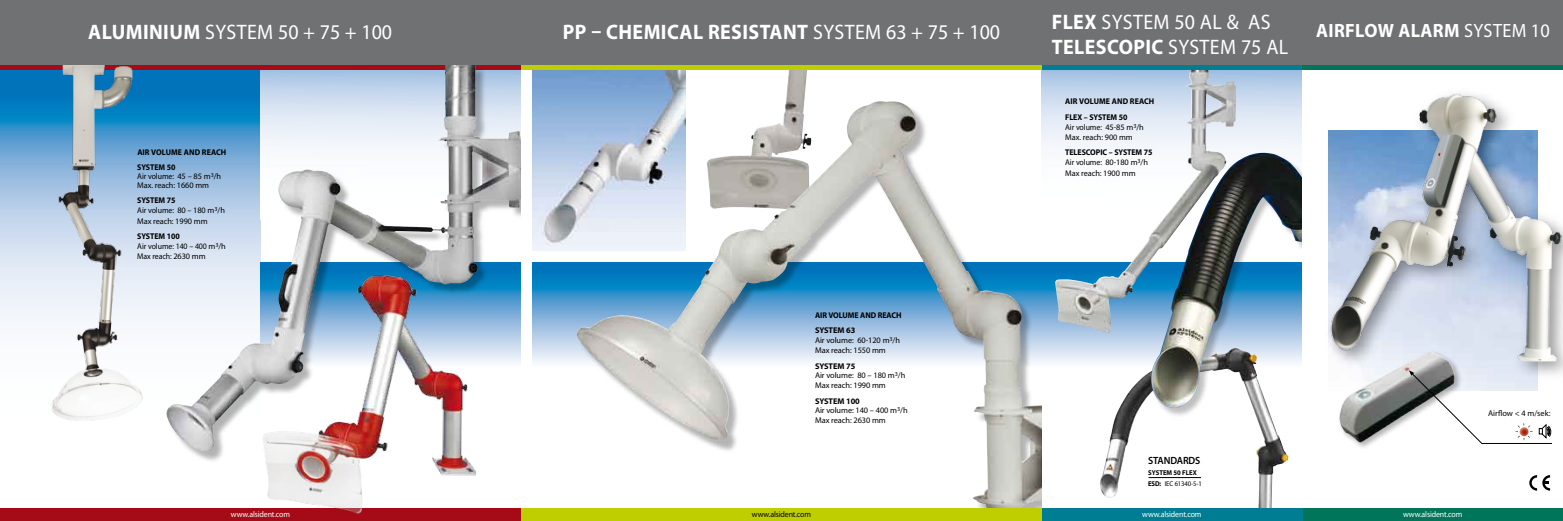
<style>
.page{position:relative;width:1563px;height:521px;background:#fff}
.page>*{position:absolute;margin:0;border:0;box-sizing:border-box;transform-origin:0 0}
.t1{font:21px/25.2px "Myriad Pro";color:#fff;scale:.95 1}
.t2{font:700 21px "Myriad Pro";letter-spacing:.02em;color:#fff;scale:.95 1}
.t3{font:700 19.25px "Myriad Pro";letter-spacing:.02em;color:#fff;scale:.95 1}
.t4{font:600 10.5px "Myriad Pro";letter-spacing:-.015em;color:#000;scale:.95 1}
.t5{font:8.31px/9.6px "Myriad Pro";letter-spacing:-.01em;color:#000;scale:.95 1}
.t6{font:8.31px/9.6px "Myriad Pro";letter-spacing:-.01em;color:#000}
.t7{font:700 8.31px/15.8px "Myriad Pro";letter-spacing:-.01em;color:#000;scale:.95 1}
.t8{font:8.31px "Myriad Pro";letter-spacing:-.015em;color:#fff;scale:.95 1}
.t9{font:700 7px/11.2px "Myriad Pro";letter-spacing:.005em;color:#000;scale:.95 1}
.s1{font-weight:400}
.s2{font-weight:700}
</style>
<div class="page">
<svg style="left:1042px;top:70px;width:260px;height:82px"></svg>
<img style="left:533px;top:70px;width:153px;height:180px">
<div style="left:1042px;top:59px;width:260px;height:11px;background:#007d92"></div>
<div style="left:521px;top:58px;width:521px;height:12px;background:#bfce00"></div>
<div style="left:0;top:0;width:1563px;height:65px;background:#707173"></div>
<div style="left:1302px;top:508px;width:261px;height:13px;background:#00755a"></div>
<svg style="left:1529px;top:475px;width:21px;height:16px"></svg>
<svg style="left:533px;top:262px;width:617px;height:101px;background:#8ab6d4"></svg>
<img style="left:1100px;top:448px;width:189px;height:60px">
<img style="left:1190px;top:70px;width:46px;height:57px">
<div style="left:0;top:508px;width:521px;height:13px;background:#a40b16"></div>
<img style="left:0;top:65px;width:167px;height:356px">
<div style="left:577px;top:101px;width:477px;height:419px;background:#000;opacity:.3"></div>
<img style="left:1021px;top:385px;width:21px;height:123px">
<img style="left:266px;top:463px;width:211px;height:50px">
<div style="left:167px;top:65px;width:366px;height:398px;background:#000;opacity:.3"></div>
<img style="left:445px;top:65px;width:76px;height:208px">
<hr style="left:1148px;top:477px;width:53px;height:1px;background:#000">
<div style="left:521px;top:70px;width:9px;height:428px;background:#fff"></div>
<div style="left:1042px;top:391px;width:15px;height:130px;background:#fff"></div>
<div style="left:1150px;top:152px;width:162px;height:266px;background:#000;opacity:.25"></div>
<img style="left:1221px;top:197px;width:42px;height:109px">
<div style="left:1302px;top:71px;width:25px;height:324px;background:#fff"></div>
<div style="left:521px;top:508px;width:521px;height:13px;background:#bfce00"></div>
<div style="left:1042px;top:508px;width:260px;height:13px;background:#007d92"></div>
<div style="left:1321px;top:85px;width:242px;height:363px;background:#000;opacity:.4"></div>
<img style="left:1309px;top:65px;width:254px;height:373px">
<h1 class="t2" style="left:88px;top:18px;width:147px">ALUMINIUM <span class="s1">System</span></h1>
<h1 class="t1" style="left:278px;top:19px;width:122px">50 + 75 + 100</h1>
<p class="t7" style="left:137px;top:145px;width:95px;line-height:15px">AIR VOLUME AND REACH<br>SYSTEM 50</p>
<p class="t5" style="left:137px;top:171px;width:90px;line-height:8.8px">Air volume: 45 – 85 m<sup>3</sup>/h<br>Max. reach: 1660 mm</p>
<p class="t5" style="left:137px;top:194px;width:94px;line-height:10.5px"><span class="s2">SYSTEM 75<br></span>Air volume: 80 – 180 m<sup>3</sup>/h<br>Max reach: 1990 mm</p>
<p class="t5" style="left:137px;top:232px;width:95px"><span class="s2">SYSTEM 100<br></span>Air volume: 140 – 400 m<sup>3</sup>/h<br>Max reach: 2630 mm</p>
<p class="t8" style="left:231px;top:509px;width:64px">www.alsident.com</p>
<h1 class="t2" style="left:563px;top:18px;width:288px">PP – CHEMICAL RESISTANT <span class="s1">System</span></h1>
<h1 class="t1" style="left:886px;top:19px;width:122px">63 + 75 + 100</h1>
<h1 class="t1" style="left:1052px;top:9px;width:250px;text-indent:123px">50 AL &amp; AS<br><span class="s2">TELESCOPIC</span> SYSTEM 75 AL</h1>
<h1 class="t1" style="left:1052px;top:9px;width:77px"><span class="s2">FLEX</span> System</h1>
<p class="t7" style="left:1065px;top:93px;width:95px">AIR VOLUME AND REACH<br>FLEX – SYSTEM 50</p>
<p class="t5" style="left:1065px;top:122px;width:84px">Air volume: 45-85 m<sup>3</sup>/h<br>Max. reach: 900 mm</p>
<p class="t7" style="left:1065px;top:147px;width:93px;line-height:9.6px">TELESCOPIC – SYSTEM 75<br><span class="s1">Air volume: 80-180 m</span><sup>3</sup><span class="s1">/h</span></p>
<p class="t6" style="left:1065px;top:168px;width:72px">Max reach: 1900 mm</p>
<h2 class="t3" style="left:1316px;top:18px;width:247px">AIRFLOW ALARM <span class="s1">SYSTEM 10</span></h2>
<p class="t7" style="left:815px;top:307px;width:91px">AIR VOLUME AND REACH<br>SYSTEM 63</p>
<p class="t6" style="left:815px;top:335px;width:86px">Air volume: 60-120 m<sup>3</sup>/h<br>Max reach: 1550 mm</p>
<p class="t6" style="left:815px;top:361px;width:92px"><span class="s2">SYSTEM 75<br></span>Air volume: 80 – 180 m<sup>3</sup>/h<br>Max reach: 1990 mm</p>
<p class="t6" style="left:815px;top:396px;width:94px"><span class="s2">SYSTEM 100<br></span>Air volume: 140 – 400 m<sup>3</sup>/h<br>Max reach: 2630 mm</p>
<p class="t4" style="left:1148px;top:453px;width:56px">STANDARDS</p>
<p class="t9" style="left:1148px;top:466px;width:58px">SYSTEM 50 FLEX<br>ESD: <span class="s1">IEC 61340-5-1</span></p>
<p class="t6" style="left:1488px;top:408px;width:64px">Airflow &lt; 4 m/sek:</p>
<p class="t5" style="left:752px;top:509px;width:64px">www.alsident.com</p>
<p class="t8" style="left:1142px;top:509px;width:64px">www.alsident.com</p>
<p class="t8" style="left:1403px;top:509px;width:64px">www.alsident.com</p>
</div>
